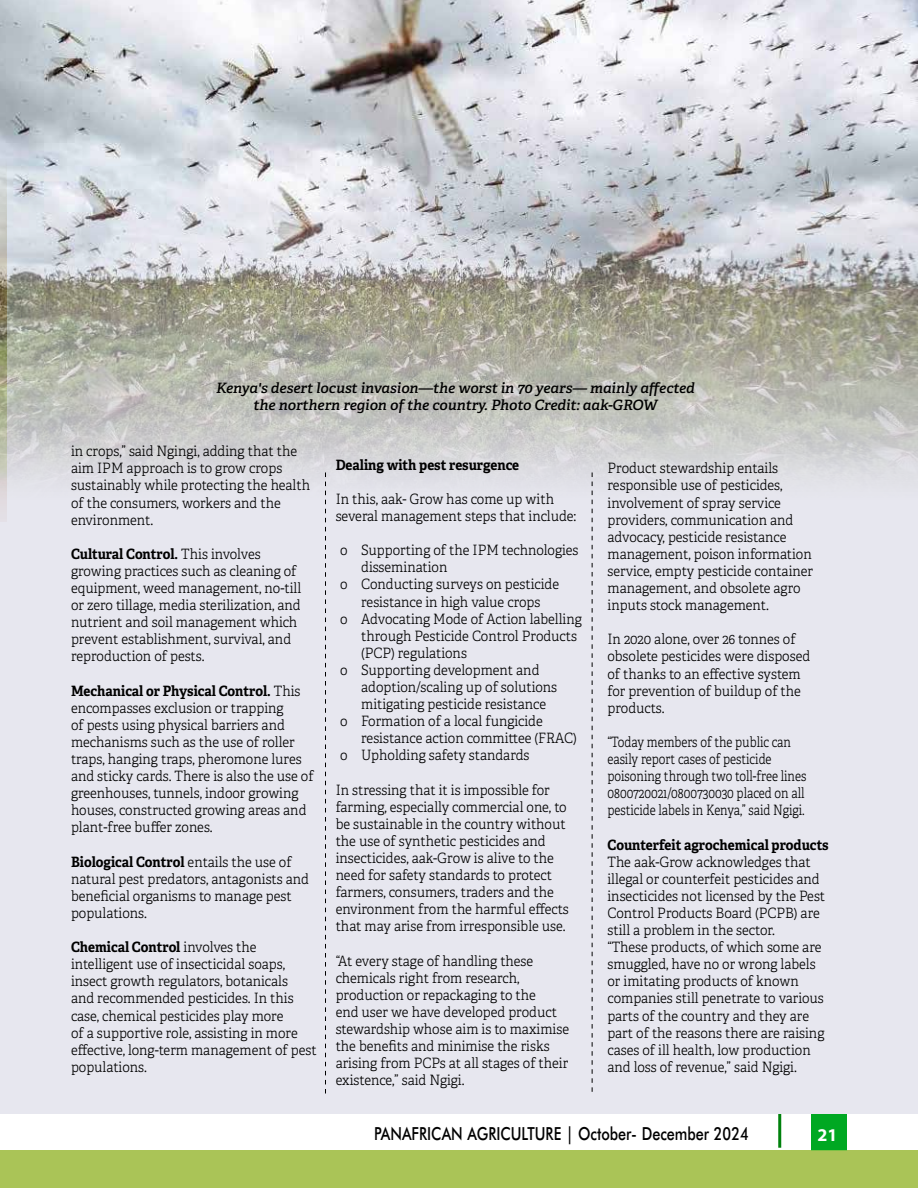
<style>
.page{position:relative;width:918px;height:1188px;background:#fff}
.page>*{position:absolute;margin:0;border:0;box-sizing:border-box;transform-origin:0 0}
.t1{font:500 18px "Futura BT";color:#000;scale:.8 1}
.t2{font:700 18px "Myriad";color:#fff}
.t3{font:300 14.25px/17.1px "Adelle";color:#000;scale:.93 1}
.t4{font:300 14.25px/17.1px "Adelle";color:#000;scale:.83 1}
.t5{font:italic 600 14.25px/17.1px "Adelle";color:#000;text-align:center}
.t6{font:700 14.25px "Adelle";color:#000;scale:.93 1}
.s1{font-weight:700}
</style>
<div class="page">
<div style="left:0;top:1150px;width:918px;height:38px;background:#aac457"></div>
<div style="left:812px;top:1113px;width:35px;height:38px;background:#7bc145"></div>
<hr style="left:778px;top:1111px;width:3px;height:37px;background:#00810c">
<div style="left:812px;top:1113px;width:35px;height:37px;background:#00a822"></div>
<div style="left:0;top:0;width:918px;height:1114px;background:#e7e7ef"></div>
<img style="left:0;top:0;width:918px;height:500px">
<svg style="left:325px;top:472px;width:1px;height:621px"></svg>
<svg style="left:592px;top:472px;width:1px;height:620px"></svg>
<p class="t5" style="left:216px;top:380px;width:480px">Kenya's desert locust invasion—the worst in 70 years— mainly affected the northern region of the country. Photo Credit: aak-Grow</p>
<p class="t3" style="left:71px;top:443px;width:259px">in crops,” said Ngingi, adding that the aim IPM approach is to grow crops sustainably while protecting the health of the consumers, workers and the environment.</p>
<p class="t3" style="left:71px;top:546px;width:249px"><span class="s1">Cultural Control.</span> This involves growing practices such as cleaning of equipment, weed management, no-till or zero tillage, media sterilization, and nutrient and soil management which prevent establishment, survival, and reproduction of pests.</p>
<p class="t3" style="left:71px;top:682px;width:262px"><span class="s1">Mechanical or Physical Control.</span> This encompasses exclusion or trapping<br>of pests using physical barriers and mechanisms such as the use of roller traps, hanging traps, pheromone lures and sticky cards. There is also the use of greenhouses, tunnels, indoor growing houses, constructed growing areas and plant-free buffer zones.</p>
<p class="t3" style="left:71px;top:853px;width:257px"><span class="s1">Biological Control</span> entails the use of natural pest predators, antagonists and beneficial organisms to manage pest populations.</p>
<p class="t3" style="left:71px;top:939px;width:266px"><span class="s1">Chemical Control</span> involves the intelligent use of insecticidal soaps, insect growth regulators, botanicals<br>and recommended pesticides. In this case, chemical pesticides play more<br>of a supportive role, assisting in more effective, long-term management of pest populations.</p>
<p class="t6" style="left:336px;top:456px;width:199px">Dealing with pest resurgence</p>
<p class="t3" style="left:336px;top:491px;width:260px">In this, aak- Grow has come up with several management steps that include:</p>
<p class="t3" style="left:340px;top:542px;width:258px">o Supporting of the IPM technologies</p>
<p class="t3" style="left:361px;top:559px;width:94px">dissemination</p>
<p class="t3" style="left:340px;top:576px;width:237px">o Conducting surveys on pesticide</p>
<p class="t3" style="left:361px;top:593px;width:194px">resistance in high value crops</p>
<p class="t3" style="left:340px;top:610px;width:261px">o Advocating Mode of Action labelling</p>
<p class="t3" style="left:361px;top:627px;width:234px">through Pesticide Control Products</p>
<p class="t3" style="left:361px;top:645px;width:115px">(PCP) regulations</p>
<p class="t3" style="left:340px;top:662px;width:216px">o Supporting development and</p>
<p class="t3" style="left:361px;top:679px;width:212px">adoption/scaling up of solutions</p>
<p class="t3" style="left:361px;top:696px;width:200px">mitigating pesticide resistance</p>
<p class="t3" style="left:340px;top:713px;width:219px">o Formation of a local fungicide</p>
<p class="t3" style="left:361px;top:730px;width:233px">resistance action committee (FRAC)</p>
<p class="t3" style="left:340px;top:747px;width:205px">o Upholding safety standards</p>
<p class="t3" style="left:336px;top:781px;width:252px">In stressing that it is impossible for farming, especially commercial one, to be sustainable in the country without the use of synthetic pesticides and insecticides, aak-Grow is alive to the need for safety standards to protect farmers, consumers, traders and the environment from the harmful effects that may arise from irresponsible use.</p>
<p class="t3" style="left:336px;top:952px;width:252px">“At every stage of handling these chemicals right from research, production or repackaging to the<br>end user we have developed product stewardship whose aim is to maximise the benefits and minimise the risks arising from PCPs at all stages of their existence,” said Ngigi.</p>
<p class="t3" style="left:608px;top:460px;width:223px">Product stewardship entails responsible use of pesticides, involvement of spray service providers, communication and advocacy, pesticide resistance management, poison information service, empty pesticide container management, and obsolete agro inputs stock management.</p>
<p class="t3" style="left:608px;top:631px;width:219px">In 2020 alone, over 26 tonnes of obsolete pesticides were disposed of thanks to an effective system for prevention of buildup of the products.</p>
<p class="t4" style="left:608px;top:734px;width:241px">“Today members of the public can easily report cases of pesticide poisoning through two toll-free lines 0800720021/0800730030 placed on all pesticide labels in Kenya,” said Ngigi.</p>
<p class="t6" style="left:608px;top:835px;width:239px">Counterfeit agrochemical products</p>
<p class="t3" style="left:608px;top:853px;width:236px">The aak-Grow acknowledges that illegal or counterfeit pesticides and insecticides not licensed by the Pest Control Products Board (PCPB) are still a problem in the sector.<br>“These products, of which some are smuggled, have no or wrong labels or imitating products of known companies still penetrate to various parts of the country and they are part of the reasons there are raising cases of ill health, low production and loss of revenue,” said Ngigi.</p>
<p class="t1" style="left:374px;top:1123px;width:470px">PANAFRICAN AGRICULTURE | OCTOBER- DECEMBER 2024</p>
<p class="t2" style="left:817px;top:1126px;width:21px">21</p>
</div>
